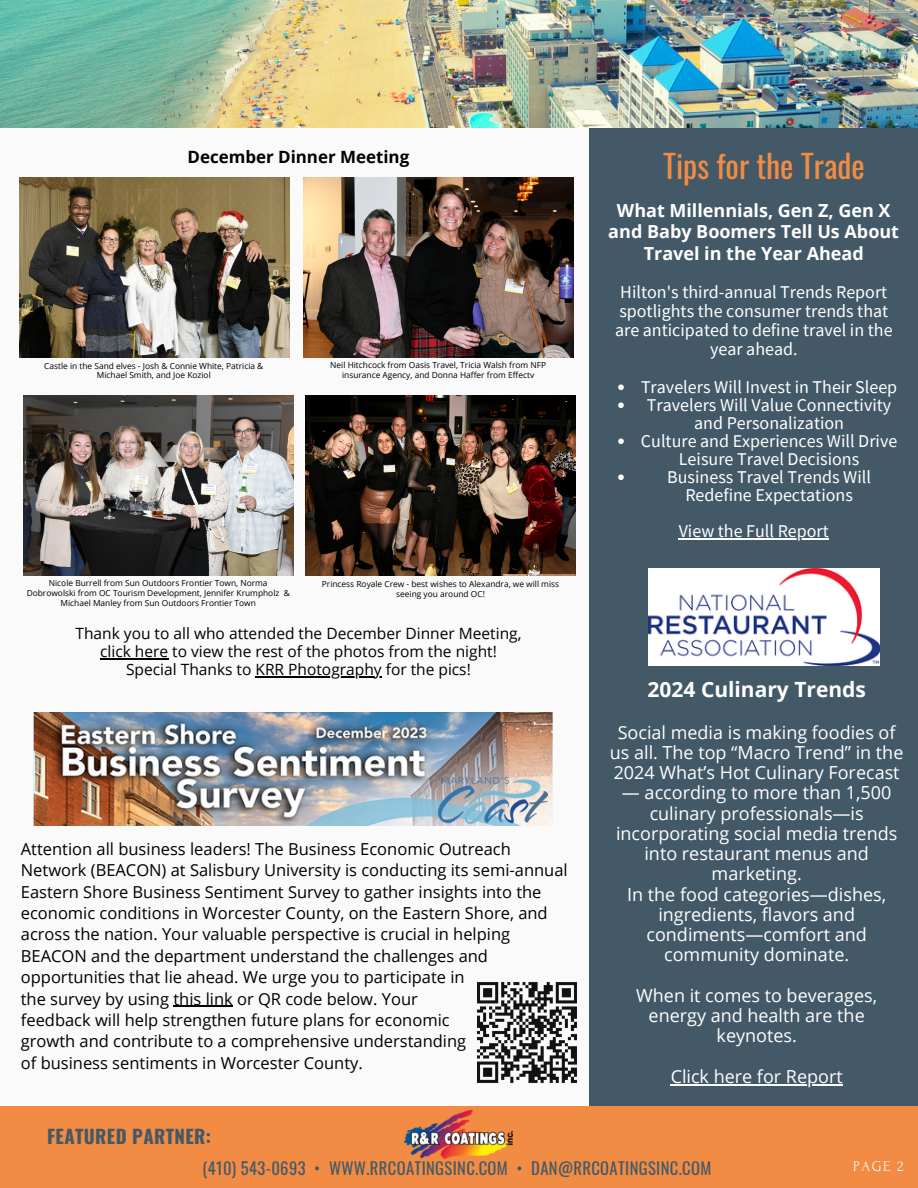
<style>
.page{position:relative;width:918px;height:1188px;background:#fafafa}
.page>*{position:absolute;margin:0;border:0;box-sizing:border-box;transform-origin:0 0}
.t1{font:31.65px "Oswald";color:#f28b43}
.t2{font:700 21px "Open Sans";color:#fff}
.t3{font:700 18.75px "Oswald";letter-spacing:.02em;color:#435967}
.t4{font:18px/20.2px "Open Sans";color:#fff;text-align:center}
.t5{font:18px/19.2px "Source Sans Pro";color:#fff;text-align:center}
.t6{font:700 18px/21.3px "Open Sans";color:#fff;text-align:center}
.t7{font:700 16.95px "Open Sans";color:#000}
.t8{font:16.65px "Oswald";letter-spacing:.02em;color:#435967}
.t9{font:16.5px/21.3px "Open Sans";color:#000}
.t10{font:15.6px "Open Sans";color:#000}
.t11{font:15px "Forum";color:#fafafa}
.t12{font:8.4px/9.8px "Open Sans";color:#000;text-align:center}
</style>
<div class="page">
<div style="left:590px;top:127px;width:328px;height:981px;background:#435967"></div>
<img style="left:0;top:0;width:918px;height:127px">
<div style="left:0;top:1106px;width:918px;height:82px;background:#f28b43"></div>
<img style="left:405px;top:1110px;width:108px;height:49px">
<img style="left:24px;top:396px;width:270px;height:180px">
<img style="left:19px;top:178px;width:270px;height:180px">
<img style="left:306px;top:396px;width:270px;height:180px">
<img style="left:303px;top:178px;width:270px;height:180px">
<hr style="left:173px;top:1006px;width:60px;height:1px;background:#000">
<img style="left:477px;top:982px;width:100px;height:101px">
<img style="left:34px;top:713px;width:518px;height:113px">
<img style="left:439px;top:777px;width:109px;height:47px">
<img style="left:649px;top:568px;width:230px;height:97px">
<hr style="left:100px;top:659px;width:68px;height:1px;background:#000">
<hr style="left:256px;top:677px;width:126px;height:1px;background:#000">
<svg style="left:618px;top:384px;width:6px;height:6px"></svg>
<svg style="left:618px;top:402px;width:6px;height:6px"></svg>
<svg style="left:618px;top:438px;width:6px;height:6px"></svg>
<svg style="left:618px;top:474px;width:6px;height:6px"></svg>
<hr style="left:679px;top:539px;width:150px;height:1px;background:#fff">
<hr style="left:671px;top:1084px;width:172px;height:1px;background:#fff">
<p class="t7" style="left:187px;top:145px;width:223px">December Dinner Meeting</p>
<p class="t12" style="left:44px;top:361px;width:221px">Castle in the Sand elves - Josh &amp; Connie White, Patricia &amp;<br>Michael Smith, and Joe Koziol</p>
<p class="t12" style="left:330px;top:360px;width:217px">Neil Hitchcock from Oasis Travel, Tricia Walsh from NFP insurance Agency, and Donna Haffer from Effectv</p>
<p class="t12" style="left:27px;top:578px;width:265px">Nicole Burrell from Sun Outdoors Frontier Town, Norma<br>Dobrowolski from OC Tourism Development, Jennifer Krumpholz &amp;<br>Michael Manley from Sun Outdoors Frontier Town</p>
<p class="t10" style="left:75px;top:623px;width:448px">Thank you to all who attended the December Dinner Meeting,</p>
<p class="t10" style="left:100px;top:641px;width:398px">click here to view the rest of the photos from the night!</p>
<p class="t10" style="left:126px;top:659px;width:346px">Special Thanks to KRR Photography for the pics!</p>
<p class="t12" style="left:322px;top:579px;width:239px">Princess Royale Crew - best wishes to Alexandra, we will miss seeing you around OC!</p>
<p class="t9" style="left:21px;top:838px;width:548px">Attention all business leaders! The Business Economic Outreach Network (BEACON) at Salisbury University is conducting its semi-annual Eastern Shore Business Sentiment Survey to gather insights into the economic conditions in Worcester County, on the Eastern Shore, and across the nation. Your valuable perspective is crucial in helping BEACON and the department understand the challenges and opportunities that lie ahead. We urge you to participate in</p>
<p class="t9" style="left:21px;top:987px;width:399px">the survey by using this link or QR code below. Your</p>
<p class="t9" style="left:21px;top:1009px;width:430px">feedback will help strengthen future plans for economic</p>
<p class="t9" style="left:21px;top:1030px;width:447px">growth and contribute to a comprehensive understanding</p>
<p class="t9" style="left:21px;top:1052px;width:344px">of business sentiments in Worcester County.</p>
<p class="t1" style="left:663px;top:141px;width:203px">Tips for the Trade</p>
<p class="t6" style="left:608px;top:199px;width:292px">What Millennials, Gen Z, Gen X and Baby Boomers Tell Us About<br>Travel in the Year Ahead</p>
<p class="t5" style="left:615px;top:282px;width:279px">Hilton's third-annual Trends Report spotlights the consumer trends that are anticipated to define travel in the year ahead.</p>
<p class="t5" style="left:641px;top:377px;width:258px">Travelers Will Invest in Their Sleep</p>
<p class="t5" style="left:647px;top:396px;width:246px;line-height:18px">Travelers Will Value Connectivity and Personalization</p>
<p class="t5" style="left:641px;top:432px;width:258px;line-height:18px">Culture and Experiences Will Drive<br>Leisure Travel Decisions</p>
<p class="t5" style="left:667px;top:468px;width:205px;line-height:18px">Business Travel Trends Will<br>Redefine Expectations</p>
<p class="t5" style="left:679px;top:521px;width:152px">View the Full Report</p>
<p class="t2" style="left:648px;top:675px;width:220px">2024 Culinary Trends</p>
<p class="t4" style="left:610px;top:721px;width:295px">Social media is making foodies of us all. The top “Macro Trend” in the<br>2024 What’s Hot Culinary Forecast</p>
<p class="t4" style="left:616px;top:782px;width:283px">— according to more than 1,500 culinary professionals—is incorporating social media trends into restaurant menus and marketing.</p>
<p class="t4" style="left:627px;top:883px;width:260px">In the food categories—dishes, ingredients, flavors and condiments—comfort and community dominate.</p>
<p class="t4" style="left:636px;top:985px;width:242px">When it comes to beverages, energy and health are the keynotes.</p>
<p class="t4" style="left:671px;top:1066px;width:174px">Click here for Report</p>
<p class="t3" style="left:47px;top:1121px;width:166px">FEATURED PARTNER:</p>
<p class="t8" style="left:202px;top:1155px;width:511px">(410) 543-0693 • WWW.RRCOATINGSINC.COM • DAN@RRCOATINGSINC.COM</p>
<p class="t11" style="left:853px;top:1158px;width:52px">PAGE 2</p>
</div>
